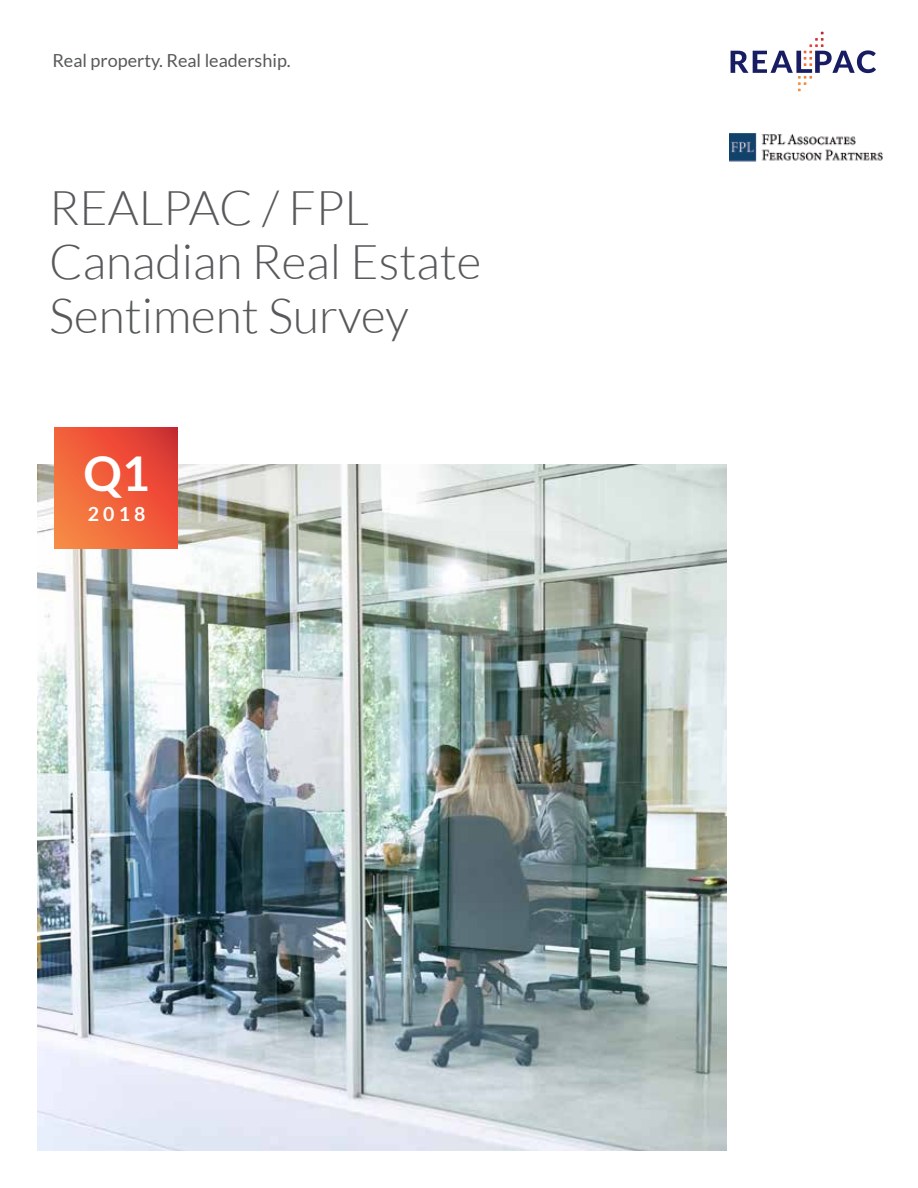
<style>
.page{position:relative;width:918px;height:1188px;background:#fff}
.page>*{position:absolute;margin:0;border:0;box-sizing:border-box;transform-origin:0 0}
.t1{font:300 48px/54px "Lato";color:#58595b}
.t2{font:700 48px "Lato";color:#fff}
.t3{font:700 19.5px "Lato";color:#fff}
.t4{font:18px "Lato";color:#58595b}
</style>
<div class="page">
<img style="left:38px;top:464px;width:689px;height:686px">
<svg style="left:54px;top:428px;width:124px;height:121px"></svg>
<svg style="left:731px;top:32px;width:145px;height:59px"></svg>
<img style="left:730px;top:133px;width:153px;height:29px">
<p class="t4" style="left:52px;top:50px;width:240px">Real property. Real leadership.</p>
<p class="t1" style="left:49px;top:181px;width:434px">REALPAC / FPL<br>Canadian Real Estate<br>Sentiment Survey</p>
<p class="t2" style="left:84px;top:446px;width:68px">Q1</p>
<p class="t3" style="left:88px;top:502px;width:59px">2018</p>
</div>
